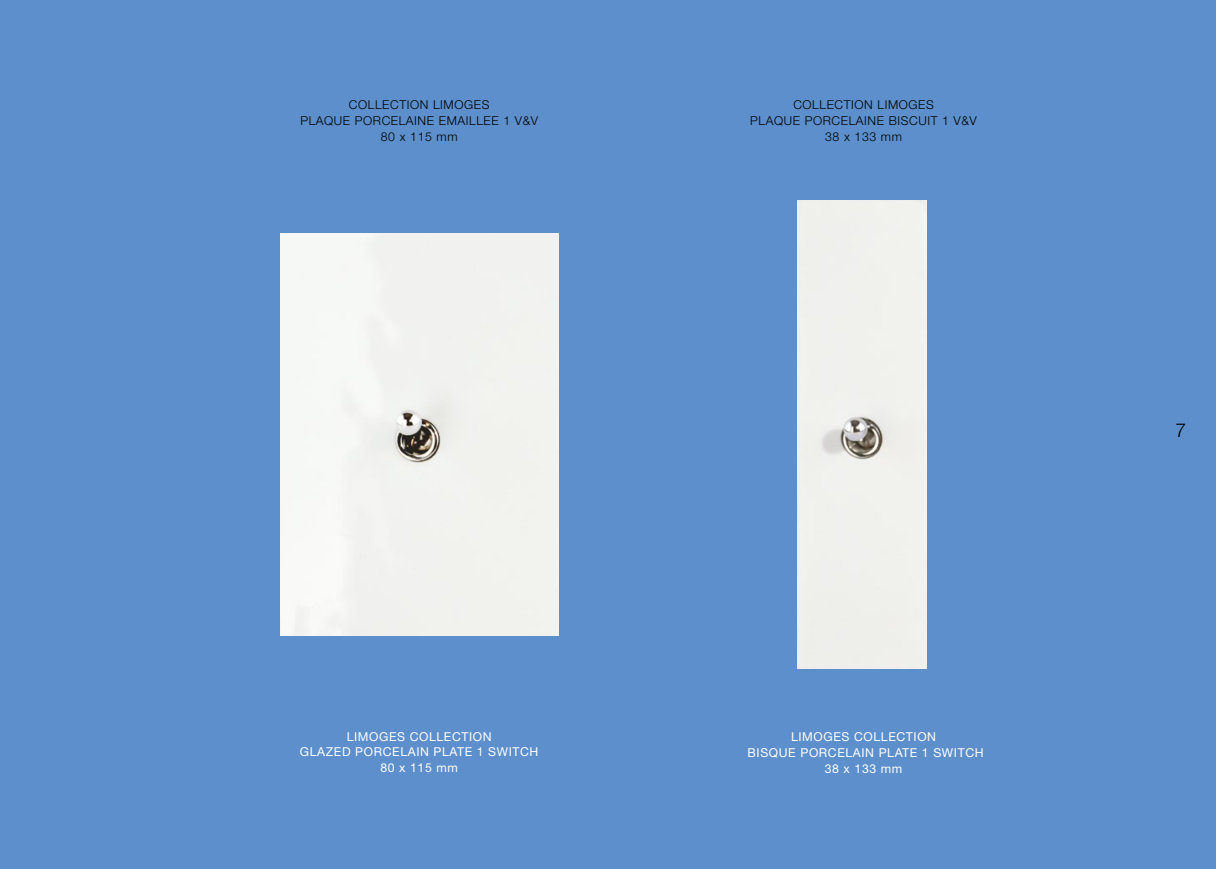
<style>
.page{position:relative;width:1216px;height:869px;background:#fff}
.page>*{position:absolute;margin:0;border:0;box-sizing:border-box;transform-origin:0 0}
.t1{font:300 19.25px "Helvetica Neue";color:#000}
.t2{font:300 12.25px/15.8px "Helvetica Neue";letter-spacing:.05em;color:#000;text-align:center}
.t3{font:12.25px/15.8px "Helvetica Neue";letter-spacing:.05em;color:#fff;text-align:center}
</style>
<div class="page">
<div style="left:0;top:0;width:1215px;height:868px;background:#5c8fcb"></div>
<div style="left:280px;top:233px;width:278px;height:402px;background:#f2f2ef"></div>
<div style="left:797px;top:200px;width:129px;height:468px;background:#f0f1ec"></div>
<p class="t2" style="left:300px;top:96px;width:239px">COLLECTION LIMOGES<br>PLAQUE PORCELAINE EMAILLEE 1 V&amp;V<br>80 x 115 mm</p>
<p class="t3" style="left:300px;top:727px;width:240px">LIMOGES COLLECTION<br>GLAZED PORCELAIN PLATE 1 SWITCH<br>80 x 115 mm</p>
<p class="t2" style="left:750px;top:96px;width:228px">COLLECTION LIMOGES<br>PLAQUE PORCELAINE BISCUIT 1 V&amp;V<br>38 x 133 mm</p>
<p class="t3" style="left:747px;top:728px;width:237px">LIMOGES COLLECTION<br>BISQUE PORCELAIN PLATE 1 SWITCH<br>38 x 133 mm</p>
<h1 class="t1" style="left:1175px;top:418px;width:12px">7</h1>
</div>
